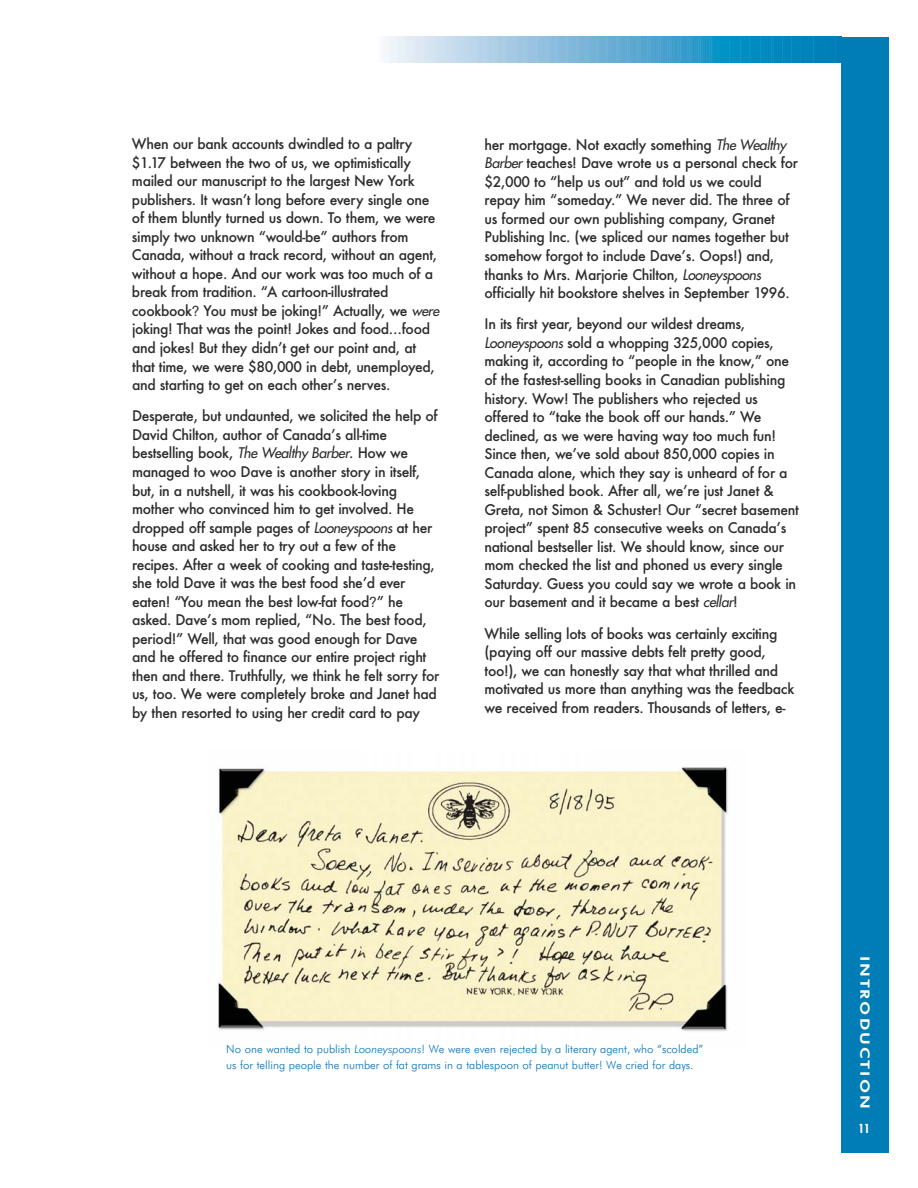
<style>
.page{position:relative;width:918px;height:1188px;background:#fff}
.page>*{position:absolute;margin:0;border:0;box-sizing:border-box;transform-origin:0 0}
.t1{font:500 14.25px/18.5px "Futura";letter-spacing:-.025em;color:#2e2c2d}
.t2{font:800 12.9px "Futura BT";letter-spacing:.12em;color:#fff;scale:1.28 1}
.t3{font:700 condensed 12.9px "Futura BT";color:#fff}
.t4{font:300 11.4px/15.6px "Futura BT";color:#0071bc}
.s1{font-family:"Helvetica";font-weight:400}
.s2{font-weight:400;font-style:italic}
.s3{font-style:italic}
</style>
<div class="page">
<svg style="left:384px;top:37px;width:457px;height:25px;background:#66b1d6"></svg>
<div style="left:841px;top:37px;width:48px;height:1116px;background:#007db6"></div>
<img style="left:218px;top:767px;width:510px;height:264px">
<p class="t1" style="left:132px;top:136px;width:309px">When our bank accounts dwindled to a paltry $1.17 between the two of us, we optimistically mailed our manuscript to the largest New York publishers. It wasn’t long before every single one of them bluntly turned us down. To them, we were simply two unknown “would-be” authors from Canada, without a track record, without an agent, without a hope. And our work was too much of a break from tradition. “A cartoon-illustrated cookbook<span class="s1">?</span> You must be joking!” Actually, we <span class="s2">were </span>joking! That was the point! Jokes and food…food and jokes! But they didn’t get our point and, at that time, we were $80,000 in debt, unemployed, and starting to get on each other’s nerves.</p>
<p class="t1" style="left:132px;top:408px;width:309px">Desperate, but undaunted, we solicited the help of David Chilton, author of Canada’s all-time bestselling book, <span class="s2">The Wealthy Barber</span>. How we managed to woo Dave is another story in itself, but, in a nutshell, it was his cookbook-loving mother who convinced him to get involved. He dropped off sample pages of <span class="s2">Looneyspoons</span> at her house and asked her to try out a few of the recipes. After a week of cooking and taste-testing, she told Dave it was the best food she’d ever eaten! “You mean the best low-fat food<span class="s1">?</span>” he asked. Dave’s mom replied, “No. The best food, period!” Well, that was good enough for Dave and he offered to finance our entire project right then and there. Truthfully, we think he felt sorry for us, too. We were completely broke and Janet had by then resorted to using her credit card to pay</p>
<p class="t1" style="left:485px;top:137px;width:315px">her mortgage. Not exactly something <span class="s2">The Wealthy Barber</span> teaches! Dave wrote us a personal check for $2,000 to “help us out” and told us we could repay him “someday.” We never did. The three of us formed our own publishing company, Granet Publishing Inc. (we spliced our names together but somehow forgot to include Dave’s. Oops!) and, thanks to Mrs. Marjorie Chilton, <span class="s2">Looneyspoons </span>officially hit bookstore shelves in September 1996.</p>
<p class="t1" style="left:485px;top:316px;width:316px">In its first year, beyond our wildest dreams, <span class="s2">Looneyspoons</span> sold a whopping 325,000 copies, making it, according to “people in the know,” one of the fastest-selling books in Canadian publishing history. Wow! The publishers who rejected us offered to “take the book off our hands.” We declined, as we were having way too much fun!<br>Since then, we’ve sold about 850,000 copies in Canada alone, which they say is unheard of for a self-published book. After all, we’re just Janet &amp; Greta, not Simon &amp; Schuster! Our “secret basement project” spent 85 consecutive weeks on Canada’s national bestseller list. We should know, since our mom checked the list and phoned us every single Saturday. Guess you could say we wrote a book in our basement and it became a best <span class="s2">cellar</span>!</p>
<p class="t1" style="left:485px;top:625px;width:312px">While selling lots of books was certainly exciting (paying off our massive debts felt pretty good, too!), we can honestly say that what thrilled and motivated us more than anything was the feedback we received from readers. Thousands of letters, e-</p>
<p class="t4" style="left:226px;top:1042px;width:479px">No one wanted to publish <span class="s3">Looneyspoons</span>! We were even rejected by a literary agent, who “scolded” us for telling people the number of fat grams in a tablespoon of peanut butter! We cried for days.</p>
<p class="t2" style="left:870px;top:956px;width:121px;rotate:90deg">INTRODUCTION</p>
<p class="t3" style="left:859px;top:1123px;width:13px">11</p>
</div>
